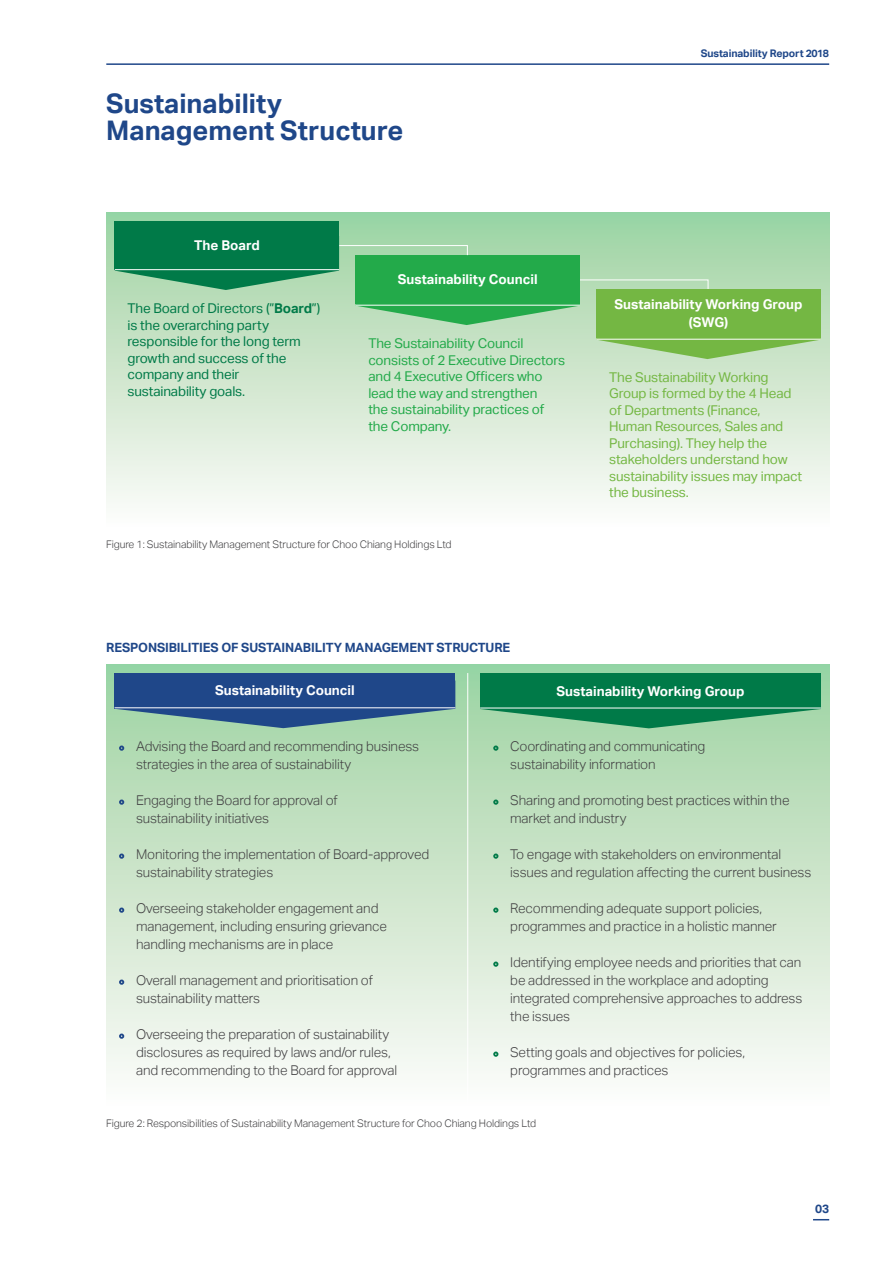
<style>
.page{position:relative;width:893px;height:1263px;background:#fff}
.page>*{position:absolute;margin:0;border:0;box-sizing:border-box;transform-origin:0 0}
.t1{font:700 27px/27px "Aktiv Grotesk";color:#1f4789}
.t2{font:300 13.5px/18px "Aktiv Grotesk";letter-spacing:-.01em;color:#414042}
.t3{font:13.5px/16.5px "Aktiv Grotesk";letter-spacing:-.01em;color:#74b743}
.t4{font:13.5px/16.5px "Aktiv Grotesk";letter-spacing:-.01em;color:#23aa4a}
.t5{font:13.5px/16.5px "Aktiv Grotesk";letter-spacing:-.01em;color:#007a48}
.t6{font:700 13.5px/18px "Aktiv Grotesk";color:#fff;text-align:center}
.t7{font:700 12.75px "Aktiv Grotesk";letter-spacing:-.01em;color:#1f4789}
.t8{font:700 12px "Aktiv Grotesk";color:#1f4789}
.t9{font:300 10.5px "Aktiv Grotesk";letter-spacing:-.01em;color:#414042}
.t10{font:700 10.5px "Aktiv Grotesk";letter-spacing:-.01em;color:#1f4789}
.s1{font-weight:700}
</style>
<div class="page">
<hr style="left:106px;top:63px;width:723px;height:2px;background:#1f4789">
<svg style="left:813px;top:1219px;width:16px;height:1px"></svg>
<div style="left:106px;top:213px;width:723px;height:314px;background:linear-gradient(to bottom,#94cd9c,#fffdfc)"></div>
<svg style="left:115px;top:236px;width:706px;height:123px;background:#8fcb90"></svg>
<div style="left:115px;top:221px;width:224px;height:49px;background:#007a48"></div>
<hr style="left:115px;top:269px;width:224px;height:1px;background:#fff">
<div style="left:106px;top:664px;width:723px;height:443px;background:linear-gradient(to bottom,#9bd0a1,#fffcfa)"></div>
<svg style="left:119px;top:745px;width:5px;height:6px"></svg>
<svg style="left:119px;top:799px;width:5px;height:6px"></svg>
<svg style="left:119px;top:853px;width:5px;height:6px"></svg>
<svg style="left:119px;top:907px;width:5px;height:6px"></svg>
<svg style="left:119px;top:979px;width:5px;height:6px"></svg>
<svg style="left:119px;top:1033px;width:5px;height:6px"></svg>
<svg style="left:493px;top:745px;width:5px;height:6px"></svg>
<svg style="left:493px;top:799px;width:5px;height:6px"></svg>
<svg style="left:493px;top:853px;width:5px;height:6px"></svg>
<svg style="left:493px;top:907px;width:5px;height:6px"></svg>
<svg style="left:493px;top:961px;width:5px;height:6px"></svg>
<svg style="left:493px;top:1051px;width:5px;height:6px"></svg>
<svg style="left:115px;top:708px;width:340px;height:20px;background:#638e9b"></svg>
<div style="left:115px;top:673px;width:340px;height:35px;background:#1f4789"></div>
<hr style="left:115px;top:707px;width:340px;height:1px;background:#fff">
<svg style="left:480px;top:709px;width:341px;height:19px;background:#52a779"></svg>
<div style="left:480px;top:673px;width:341px;height:36px;background:#007a48"></div>
<hr style="left:480px;top:708px;width:341px;height:1px;background:#fff">
<hr style="left:467px;top:673px;width:1px;height:440px;background:#fff">
<h1 class="t1" style="left:106px;top:90px;width:299px">Sustainability<br>Management Structure</h1>
<p class="t6" style="left:194px;top:237px;width:67px">The Board</p>
<p class="t5" style="left:128px;top:300px;width:194px">The Board of Directors (”<span class="s1">Board</span>”) is the overarching party responsible for the long term growth and success of the company and their sustainability goals.</p>
<p class="t6" style="left:398px;top:271px;width:141px">Sustainability Council</p>
<p class="t4" style="left:368px;top:335px;width:198px">The Sustainability Council consists of 2 Executive Directors and 4 Executive Officers who lead the way and strengthen<br>the sustainability practices of the Company.</p>
<p class="t9" style="left:106px;top:538px;width:347px">Figure 1: Sustainability Management Structure for Choo Chiang Holdings Ltd</p>
<p class="t7" style="left:106px;top:640px;width:405px">RESPONSIBILITIES OF SUSTAINABILITY MANAGEMENT STRUCTURE</p>
<p class="t10" style="left:701px;top:47px;width:130px">Sustainability Report 2018</p>
<p class="t6" style="left:615px;top:296px;width:189px">Sustainability Working Group (SWG)</p>
<p class="t3" style="left:609px;top:369px;width:195px">The Sustainability Working<br>Group is formed by the 4 Head of Departments (Finance,<br>Human Resources, Sales and<br>Purchasing). They help the stakeholders understand how sustainability issues may impact the business.</p>
<p class="t6" style="left:215px;top:682px;width:141px">Sustainability Council</p>
<p class="t6" style="left:557px;top:682px;width:189px">Sustainability Working Group</p>
<p class="t2" style="left:136px;top:737px;width:285px">Advising the Board and recommending business strategies in the area of sustainability</p>
<p class="t2" style="left:136px;top:791px;width:203px">Engaging the Board for approval of sustainability initiatives</p>
<p class="t2" style="left:136px;top:845px;width:295px">Monitoring the implementation of Board-approved sustainability strategies</p>
<p class="t2" style="left:136px;top:899px;width:252px">Overseeing stakeholder engagement and management, including ensuring grievance handling mechanisms are in place</p>
<p class="t2" style="left:136px;top:971px;width:238px">Overall management and prioritisation of sustainability matters</p>
<p class="t2" style="left:136px;top:1025px;width:263px">Overseeing the preparation of sustainability disclosures as required by laws and/or rules, and recommending to the Board for approval</p>
<p class="t2" style="left:510px;top:737px;width:197px">Coordinating and communicating sustainability information</p>
<p class="t2" style="left:510px;top:791px;width:281px">Sharing and promoting best practices within the market and industry</p>
<p class="t2" style="left:510px;top:845px;width:303px">To engage with stakeholders on environmental issues and regulation affecting the current business</p>
<p class="t2" style="left:510px;top:899px;width:268px">Recommending adequate support policies, programmes and practice in a holistic manner</p>
<p class="t2" style="left:510px;top:953px;width:294px">Identifying employee needs and priorities that can be addressed in the workplace and adopting integrated comprehensive approaches to address the issues</p>
<p class="t2" style="left:510px;top:1043px;width:236px">Setting goals and objectives for policies, programmes and practices</p>
<p class="t9" style="left:106px;top:1117px;width:431px">Figure 2: Responsibilities of Sustainability Management Structure for Choo Chiang Holdings Ltd</p>
<p class="t8" style="left:815px;top:1201px;width:16px">03</p>
</div>
